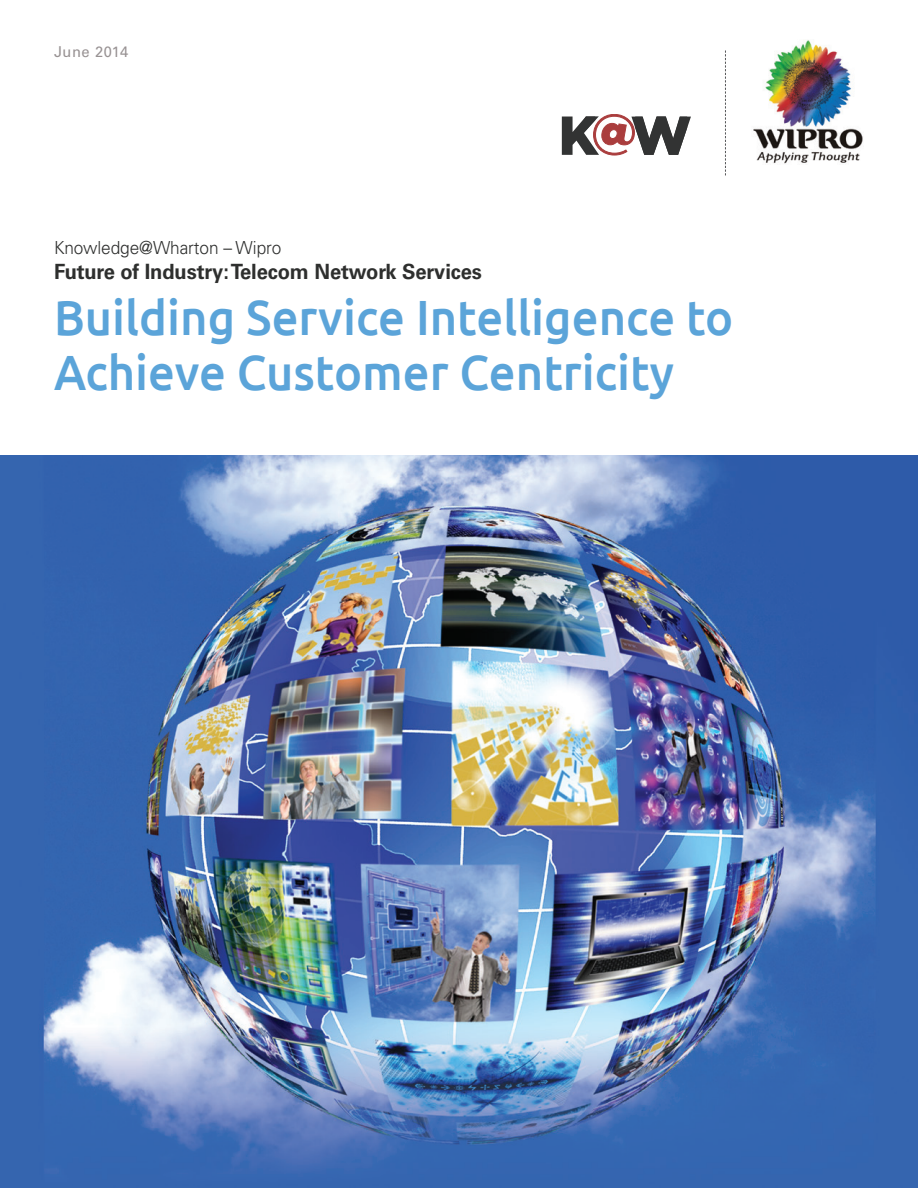
<style>
.page{position:relative;width:918px;height:1188px;background:#fff}
.page>*{position:absolute;margin:0;border:0;box-sizing:border-box;transform-origin:0 0}
.t1{font:500 49.5px/55.5px "Ubuntu";color:#5ba4d9;scale:.95 1}
.t2{font:700 21px "Univers";letter-spacing:-.005em;color:#2e2f2e;scale:.96 1}
.t3{font:300 18px "Univers";letter-spacing:-.005em;color:#2e2f2e;scale:.96 1}
.body_copy{font:15px "Univers";letter-spacing:.03em;color:#989293}
</style>
<div class="page">
<img style="left:0;top:456px;width:918px;height:732px">
<svg style="left:725px;top:50px;width:1px;height:125px"></svg>
<img style="left:753px;top:40px;width:110px;height:124px">
<svg style="left:562px;top:114px;width:129px;height:41px"></svg>
<p class="body_copy" style="left:54px;top:42px;width:76px">June 2014</p>
<p class="t3" style="left:54px;top:236px;width:238px">Knowledge@Wharton – Wipro</p>
<p class="t2" style="left:54px;top:259px;width:447px">Future of Industry: Telecom Network Services</p>
<p class="t1" style="left:54px;top:288px;width:717px">Building Service Intelligence to<br>Achieve Customer Centricity</p>
</div>
